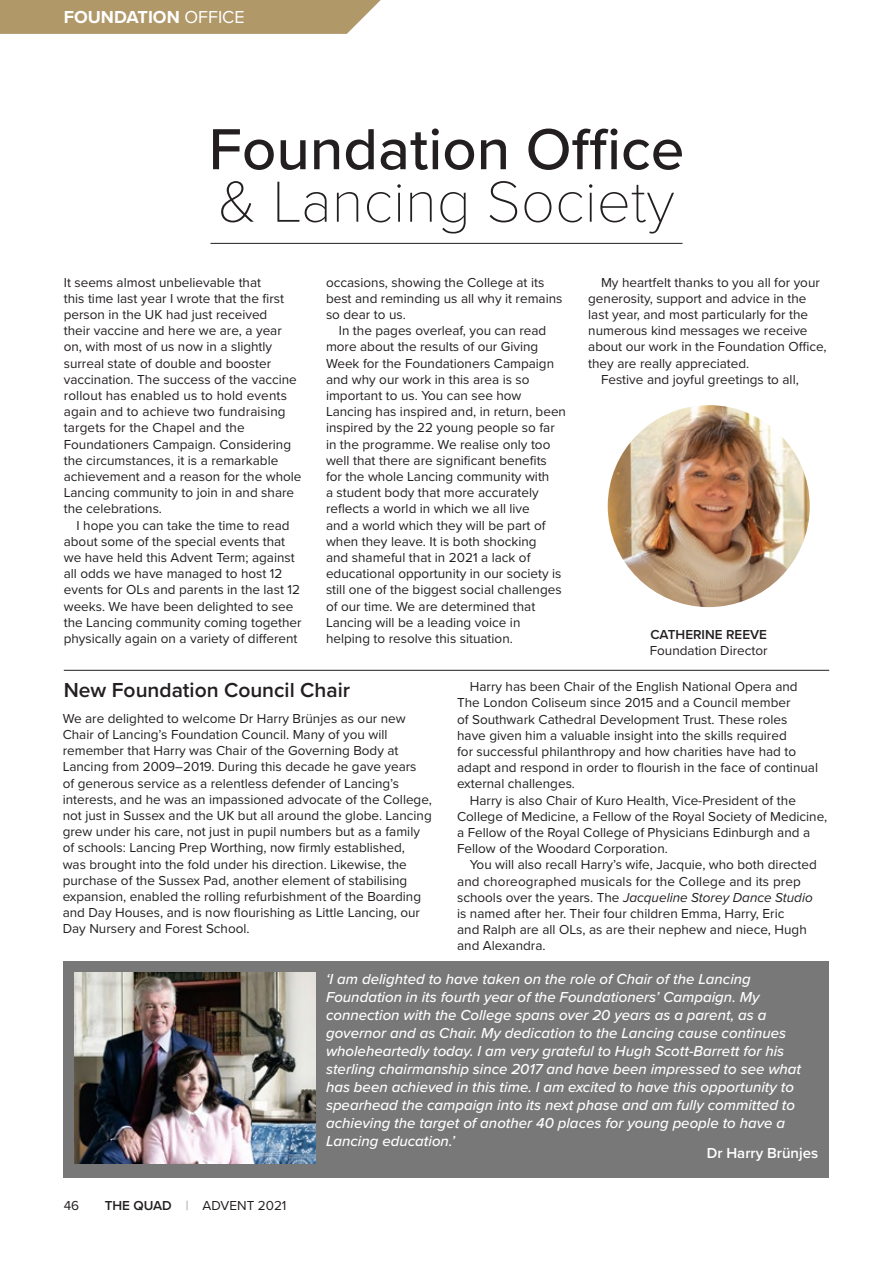
<style>
.page{position:relative;width:893px;height:1263px;background:#fff}
.page>*{position:absolute;margin:0;border:0;box-sizing:border-box;transform-origin:0 0}
.t1{font:500 60px "Proxima Nova";color:#231f20}
.t2{font:100 60px "Proxima Nova T";color:#231f20}
.t3{font:600 21px "Proxima Nova";color:#231f20}
.t4{font:700 18px "Proxima Nova";color:#fff}
.t5{font:italic 500 15px/18px "Proxima Nova";color:#fff}
.t6{font:600 15px "Proxima Nova";color:#fff}
.t7{font:13.5px/16.2px "Proxima Nova";color:#231f20}
.t8{font:italic 13.5px "Proxima Nova";color:#231f20}
.t9{font:600 13.5px "Proxima Nova";color:#231f20}
.s1{font-weight:400}
.s2{font-style:normal}
.s3{font-weight:600}
.s4{font-family:"Proxima Nova T";font-weight:100;color:#4b4c4d}
</style>
<div class="page">
<div style="left:64px;top:961px;width:765px;height:217px;background:#787879"></div>
<img style="left:608px;top:405px;width:202px;height:202px;border-radius:101px">
<img style="left:74px;top:972px;width:241px;height:192px">
<svg style="left:0;top:0;width:381px;height:34px;background:#b39c6f"></svg>
<hr style="left:210px;top:243px;width:472px;height:1px;background:#231f20">
<hr style="left:64px;top:670px;width:765px;height:1px;background:#231f20">
<h3 class="t4" style="left:64px;top:4px;width:182px">FOUNDATION <span class="s1">OFFICE</span></h3>
<h1 class="t1" style="left:209px;top:104px;width:477px">Foundation Office</h1>
<h1 class="t2" style="left:218px;top:157px;width:458px">&amp; Lancing Society</h1>
<p class="t7" style="left:64px;top:273px;width:239px">It seems almost unbelievable that<br>this time last year I wrote that the first person in the UK had just received<br>their vaccine and here we are, a year on, with most of us now in a slightly surreal state of double and booster vaccination. The success of the vaccine rollout has enabled us to hold events again and to achieve two fundraising targets for the Chapel and the Foundationers Campaign. Considering the circumstances, it is a remarkable achievement and a reason for the whole Lancing community to join in and share the celebrations.</p>
<p class="t7" style="left:64px;top:516px;width:239px;text-indent:13px">I hope you can take the time to read about some of the special events that we have held this Advent Term; against all odds we have managed to host 12 events for OLs and parents in the last 12 weeks. We have been delighted to see the Lancing community coming together physically again on a variety of different</p>
<p class="t7" style="left:326px;top:273px;width:238px">occasions, showing the College at its best and reminding us all why it remains so dear to us.</p>
<p class="t7" style="left:326px;top:322px;width:242px;text-indent:13px">In the pages overleaf, you can read more about the results of our Giving Week for the Foundationers Campaign and why our work in this area is so important to us. You can see how Lancing has inspired and, in return, been inspired by the 22 young people so far in the programme. We realise only too well that there are significant benefits for the whole Lancing community with<br>a student body that more accurately reflects a world in which we all live<br>and a world which they will be part of when they leave. It is both shocking<br>and shameful that in 2021 a lack of educational opportunity in our society is still one of the biggest social challenges of our time. We are determined that Lancing will be a leading voice in helping to resolve this situation.</p>
<p class="t7" style="left:601px;top:273px;width:220px">My heartfelt thanks to you all for your</p>
<p class="t7" style="left:588px;top:290px;width:220px">generosity, support and advice in the</p>
<p class="t7" style="left:588px;top:306px;width:221px">last year, and most particularly for the</p>
<p class="t7" style="left:588px;top:322px;width:221px">numerous kind messages we receive</p>
<p class="t7" style="left:588px;top:338px;width:240px">about our work in the Foundation Office,</p>
<p class="t7" style="left:588px;top:354px;width:163px">they are really appreciated.</p>
<p class="t7" style="left:601px;top:371px;width:199px">Festive and joyful greetings to all,</p>
<p class="t9" style="left:650px;top:624px;width:118px">CATHERINE REEVE</p>
<p class="t7" style="left:650px;top:642px;width:119px">Foundation Director</p>
<p class="t7" style="left:470px;top:678px;width:329px">Harry has been Chair of the English National Opera and</p>
<p class="t7" style="left:457px;top:694px;width:335px">The London Coliseum since 2015 and a Council member</p>
<p class="t7" style="left:457px;top:710px;width:332px">of Southwark Cathedral Development Trust. These roles</p>
<p class="t7" style="left:457px;top:727px;width:331px">have given him a valuable insight into the skills required</p>
<p class="t7" style="left:457px;top:743px;width:341px">for successful philanthropy and how charities have had to</p>
<p class="t7" style="left:457px;top:759px;width:362px">adapt and respond in order to flourish in the face of continual</p>
<p class="t7" style="left:457px;top:775px;width:119px">external challenges.</p>
<p class="t7" style="left:470px;top:791px;width:328px">Harry is also Chair of Kuro Health, Vice-President of the</p>
<p class="t7" style="left:457px;top:808px;width:372px">College of Medicine, a Fellow of the Royal Society of Medicine,</p>
<p class="t7" style="left:457px;top:824px;width:355px">a Fellow of the Royal College of Physicians Edinburgh and a</p>
<p class="t7" style="left:457px;top:840px;width:212px">Fellow of the Woodard Corporation.</p>
<p class="t7" style="left:470px;top:856px;width:348px">You will also recall Harry’s wife, Jacquie, who both directed</p>
<p class="t7" style="left:457px;top:872px;width:345px">and choreographed musicals for the College and its prep</p>
<p class="t8" style="left:457px;top:887px;width:357px"><span class="s2">schools over the years. The</span> Jacqueline Storey Dance Studio</p>
<p class="t7" style="left:457px;top:905px;width:329px">is named after her. Their four children Emma, Harry, Eric</p>
<p class="t7" style="left:457px;top:921px;width:351px">and Ralph are all OLs, as are their nephew and niece, Hugh</p>
<p class="t7" style="left:457px;top:937px;width:90px">and Alexandra.</p>
<h2 class="t3" style="left:64px;top:674px;width:288px">New Foundation Council Chair</h2>
<p class="t7" style="left:63px;top:710px;width:371px">We are delighted to welcome Dr Harry Brünjes as our new Chair of Lancing’s Foundation Council. Many of you will remember that Harry was Chair of the Governing Body at Lancing from 2009–2019. During this decade he gave years<br>of generous service as a relentless defender of Lancing’s interests, and he was an impassioned advocate of the College, not just in Sussex and the UK but all around the globe. Lancing grew under his care, not just in pupil numbers but as a family of schools: Lancing Prep Worthing, now firmly established,<br>was brought into the fold under his direction. Likewise, the purchase of the Sussex Pad, another element of stabilising expansion, enabled the rolling refurbishment of the Boarding and Day Houses, and is now flourishing as Little Lancing, our Day Nursery and Forest School.</p>
<p class="t5" style="left:326px;top:970px;width:477px">‘I am delighted to have taken on the role of Chair of the Lancing Foundation in its fourth year of the Foundationers’ Campaign. My connection with the College spans over 20 years as a parent, as a governor and as Chair. My dedication to the Lancing cause continues wholeheartedly today. I am very grateful to Hugh Scott-Barrett for his sterling chairmanship since 2017 and have been impressed to see what has been achieved in this time. I am excited to have this opportunity to spearhead the campaign into its next phase and am fully committed to achieving the target of another 40 places for young people to have a Lancing education.’</p>
<p class="t6" style="left:707px;top:1142px;width:113px">Dr Harry Brünjes</p>
<p class="t7" style="left:64px;top:1197px;width:17px">46</p>
<p class="t7" style="left:105px;top:1197px;width:183px"><span class="s3">THE QUAD</span> <span class="s4">|</span> ADVENT 2021</p>
</div>
